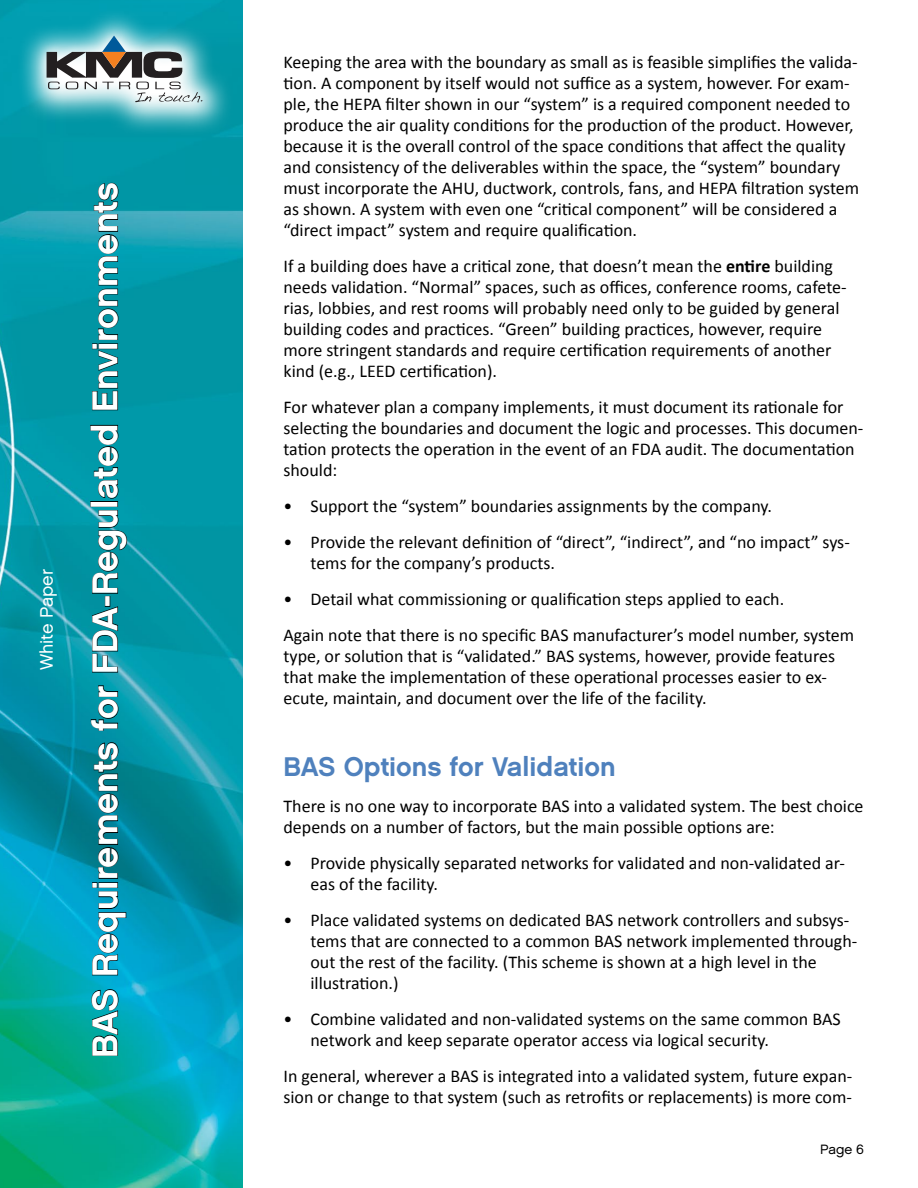
<style>
.page{position:relative;width:918px;height:1188px;background:#fff}
.page>*{position:absolute;margin:0;border:0;box-sizing:border-box;transform-origin:0 0}
.t1{font:36px "Chalet New York Nineteen Sixty";color:#fff}
.t2{font:27px "Chalet New York Nineteen Sixty";color:#4f81bd}
.t3{font:18px/21px "Calibri";color:#000}
.t4{font:18px "Chalet London Nineteen Sixty";color:#fff}
.t5{font:13.5px "Chalet London Nineteen Sixty";color:#000}
.s1{font-weight:700}
</style>
<div class="page">
<img style="left:0;top:0;width:243px;height:1188px">
<svg style="left:17px;top:9px;width:216px;height:127px"></svg>
<div style="left:37px;top:27px;width:173px;height:84px;background:#fff;opacity:.75"></div>
<svg style="left:47px;top:36px;width:155px;height:66px"></svg>
<svg style="left:91px;top:989px;width:28px;height:67px"></svg>
<svg style="left:92px;top:742px;width:35px;height:234px"></svg>
<svg style="left:91px;top:685px;width:28px;height:46px"></svg>
<svg style="left:92px;top:606px;width:26px;height:67px"></svg>
<div style="left:105px;top:596px;width:5px;height:11px;border:1px solid #000"></div>
<svg style="left:92px;top:510px;width:35px;height:84px"></svg>
<div style="left:90px;top:501px;width:28px;height:6px;border:1px solid #000"></div>
<svg style="left:90px;top:425px;width:29px;height:74px"></svg>
<svg style="left:92px;top:183px;width:27px;height:227px"></svg>
<p class="t4" style="left:35px;top:670px;width:103px;rotate:-90deg">White Paper</p>
<h1 class="t1" style="left:83px;top:1058px;width:877px;rotate:-90deg">BAS Requirements for FDA-Regulated Environments</h1>
<p class="t3" style="left:284px;top:51px;width:577px">Keeping the area with the boundary as small as is feasible simplifies the valida&shy;tion. A component by itself would not suffice as a system, however. For exam&shy;ple, the HEPA filter shown in our “system” is a required component needed to produce the air quality conditions for the production of the product. However, because it is the overall control of the space conditions that affect the quality and consistency of the deliverables within the space, the “system” boundary must incorporate the AHU, ductwork, controls, fans, and HEPA filtration system as shown. A system with even one “critical component” will be considered a “direct impact” system and require qualification.</p>
<p class="t3" style="left:284px;top:255px;width:565px">If a building does have a critical zone, that doesn’t mean the <span class="s1">entire</span> building needs validation. “Normal” spaces, such as offices, conference rooms, cafete&shy;rias, lobbies, and rest rooms will probably need only to be guided by general building codes and practices. “Green” building practices, however, require more stringent standards and require certification requirements of another kind (e.g., LEED certification).</p>
<p class="t3" style="left:284px;top:396px;width:581px">For whatever plan a company implements, it must document its rationale for selecting the boundaries and document the logic and processes. This documen&shy;tation protects the operation in the event of an FDA audit. The documentation should:</p>
<p class="t3" style="left:284px;top:495px;width:490px">• Support the “system” boundaries assignments by the company.</p>
<p class="t3" style="left:310px;top:531px;width:541px;text-indent:-27px">• Provide the relevant definition of “direct”, “indirect”, and “no impact” sys&shy;tems for the company’s products.</p>
<p class="t3" style="left:284px;top:581px;width:572px;line-height:36px">• Detail what commissioning or qualification steps applied to each.<br>Again note that there is no specific BAS manufacturer’s model number, system</p>
<p class="t3" style="left:284px;top:645px;width:553px">type, or solution that is “validated.” BAS systems, however, provide features that make the implementation of these operational processes easier to ex&shy;ecute, maintain, and document over the life of the facility.</p>
<h2 class="t2" style="left:284px;top:750px;width:334px">BAS Options for Validation</h2>
<p class="t3" style="left:284px;top:795px;width:582px">There is no one way to incorporate BAS into a validated system. The best choice depends on a number of factors, but the main possible options are:</p>
<p class="t3" style="left:311px;top:852px;width:536px;text-indent:-27px">• Provide physically separated networks for validated and non-validated ar&shy;eas of the facility.</p>
<p class="t3" style="left:310px;top:909px;width:548px;text-indent:-27px">• Place validated systems on dedicated BAS network controllers and subsys&shy;tems that are connected to a common BAS network implemented through&shy;out the rest of the facility. (This scheme is shown at a high level in the illustration.)</p>
<p class="t3" style="left:310px;top:1008px;width:532px;text-indent:-27px">• Combine validated and non-validated systems on the same common BAS network and keep separate operator access via logical security.</p>
<p class="t3" style="left:284px;top:1065px;width:570px">In general, wherever a BAS is integrated into a validated system, future expan&shy;sion or change to that system (such as retrofits or replacements) is more com-</p>
<p class="t5" style="left:820px;top:1141px;width:45px">Page 6</p>
</div>
